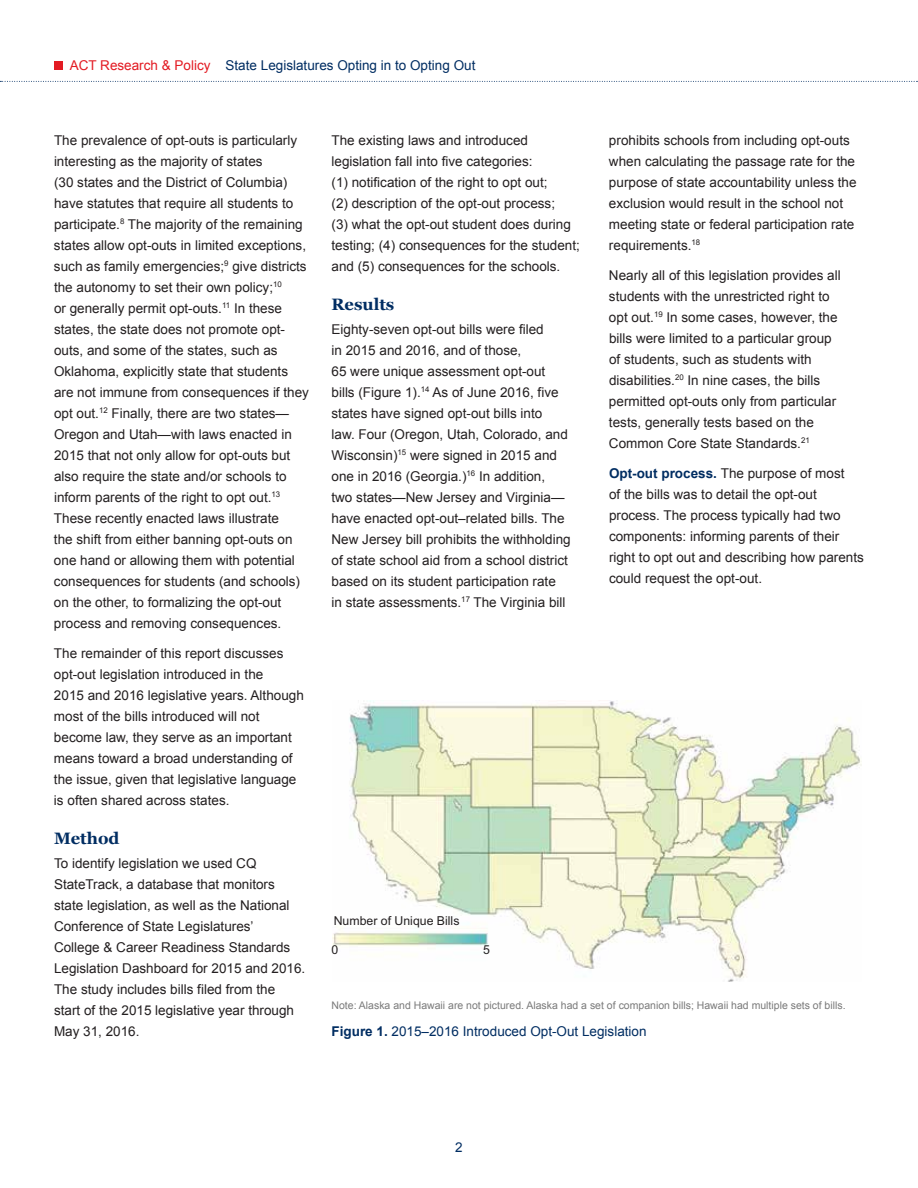
<style>
.page{position:relative;width:918px;height:1188px;background:#fff}
.page>*{position:absolute;margin:0;border:0;box-sizing:border-box;transform-origin:0 0}
.t1{font:700 16.5px "Georgia";color:#002d62}
.t2{font:13.5px/21px "Arial";color:#231f20}
.t3{font:13.5px "Arial";color:#002d62}
.t4{font:12.3px "Arial";color:#231f20}
.t5{font:10.5px "Arial";color:#7a7a7a}
.s1{color:#e31b23}
.s2{font-weight:700;color:#002d62}
.s3{font-weight:700}
</style>
<div class="page">
<div style="left:54px;top:61px;width:9px;height:9px;background:#e31b23"></div>
<svg style="left:0;top:81px;width:918px;height:1px"></svg>
<img style="left:332px;top:701px;width:529px;height:281px">
<p class="t3" style="left:70px;top:56px;width:407px"><span class="s1">ACT Research &amp; Policy</span> State Legislatures Opting in to Opting Out</p>
<p class="t2" style="left:54px;top:130px;width:256px">The prevalence of opt-outs is particularly interesting as the majority of states<br>(30 states and the District of Columbia) have statutes that require all students to participate.<sup>8</sup> The majority of the remaining states allow opt-outs in limited exceptions, such as family emergencies;<sup>9</sup> give districts the autonomy to set their own policy;<sup>10<br></sup>or generally permit opt-outs.<sup>11</sup> In these states, the state does not promote opt&shy;outs, and some of the states, such as Oklahoma, explicitly state that students are not immune from consequences if they opt out.<sup>12</sup> Finally, there are two states— Oregon and Utah—with laws enacted in 2015 that not only allow for opt-outs but also require the state and/or schools to inform parents of the right to opt out.<sup>13<br></sup>These recently enacted laws illustrate<br>the shift from either banning opt-outs on one hand or allowing them with potential consequences for students (and schools) on the other, to formalizing the opt-out process and removing consequences.</p>
<p class="t2" style="left:54px;top:643px;width:251px">The remainder of this report discusses opt-out legislation introduced in the<br>2015 and 2016 legislative years. Although most of the bills introduced will not become law, they serve as an important means toward a broad understanding of the issue, given that legislative language is often shared across states.</p>
<p class="t1" style="left:54px;top:829px;width:67px">Method</p>
<p class="t2" style="left:54px;top:853px;width:253px">To identify legislation we used CQ StateTrack, a database that monitors state legislation, as well as the National Conference of State Legislatures’<br>College &amp; Career Readiness Standards Legislation Dashboard for 2015 and 2016.<br>The study includes bills filed from the<br>start of the 2015 legislative year through May 31, 2016.</p>
<p class="t2" style="left:332px;top:130px;width:250px">The existing laws and introduced legislation fall into five categories:<br>(1) notification of the right to opt out;<br>(2) description of the opt-out process;<br>(3) what the opt-out student does during testing; (4) consequences for the student; and (5) consequences for the schools.</p>
<p class="t1" style="left:332px;top:295px;width:64px">Results</p>
<p class="t2" style="left:331px;top:319px;width:241px">Eighty-seven opt-out bills were filed<br>in 2015 and 2016, and of those,<br>65 were unique assessment opt-out bills (Figure 1).<sup>14</sup> As of June 2016, five states have signed opt-out bills into<br>law. Four (Oregon, Utah, Colorado, and Wisconsin)<sup>15</sup> were signed in 2015 and one in 2016 (Georgia.)<sup>16</sup> In addition,<br>two states—New Jersey and Virginia— have enacted opt-out–related bills. The New Jersey bill prohibits the withholding of state school aid from a school district based on its student participation rate<br>in state assessments.<sup>17</sup> The Virginia bill</p>
<p class="t2" style="left:609px;top:130px;width:249px">prohibits schools from including opt-outs when calculating the passage rate for the purpose of state accountability unless the exclusion would result in the school not meeting state or federal participation rate requirements.<sup>18</sup></p>
<p class="t2" style="left:609px;top:265px;width:233px">Nearly all of this legislation provides all students with the unrestricted right to opt out.<sup>19</sup> In some cases, however, the bills were limited to a particular group of students, such as students with disabilities.<sup>20</sup> In nine cases, the bills permitted opt-outs only from particular tests, generally tests based on the Common Core State Standards.<sup>21</sup></p>
<p class="t2" style="left:609px;top:463px;width:256px"><span class="s2">Opt-out process.</span> The purpose of most<br>of the bills was to detail the opt-out process. The process typically had two components: informing parents of their right to opt out and describing how parents could request the opt-out.</p>
<p class="t4" style="left:334px;top:913px;width:127px">Number of Unique Bills</p>
<p class="t4" style="left:332px;top:942px;width:8px">0</p>
<p class="t4" style="left:483px;top:942px;width:8px">5</p>
<p class="t5" style="left:332px;top:998px;width:516px">Note: Alaska and Hawaii are not pictured. Alaska had a set of companion bills; Hawaii had multiple sets of bills.</p>
<p class="t3" style="left:332px;top:1022px;width:317px"><span class="s3">Figure 1.</span> 2015–2016 Introduced Opt-Out Legislation</p>
<p class="t3" style="left:455px;top:1138px;width:9px">2</p>
</div>
